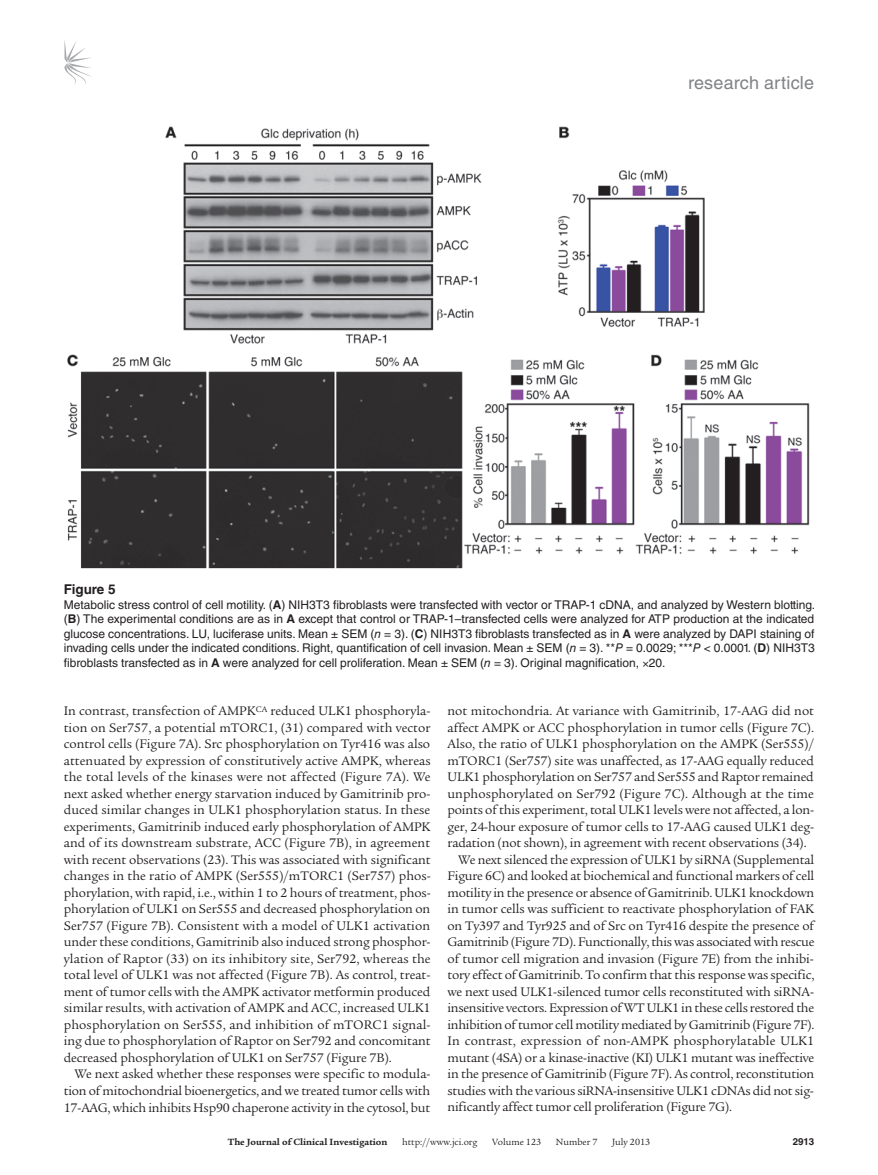
<style>
.page{position:relative;width:878px;height:1175px;background:#fff}
.page>*{position:absolute;margin:0;border:0;box-sizing:border-box;transform-origin:0 0}
.t1{font:18px "Helvetica LT Std";letter-spacing:.01em;color:#808285}
.t2{font:13.5px/16.5px "Legacy Serif Std";letter-spacing:-.015em;color:#231f20;text-align:justify}
.t3{font:13.5px "Legacy Serif Std";letter-spacing:.005em;color:#231f20}
.t4{font:13.5px "Legacy Serif Std";letter-spacing:.015em;color:#231f20}
.t5{font:700 13.5px "Helvetica LT Std";color:#231f20}
.t6{font:12px/14.7px "Helvetica LT Std";color:#231f20;text-align:justify}
.t7{font:9.75px "Legacy Serif Std";color:#231f20}
.t8{font:700 9.75px "Legacy Serif Std";color:#231f20}
.t9{font:700 9.75px "Helvetica LT Std";color:#231f20}
.s1{font-weight:700}
.s2{font-style:italic}
</style>
<div class="page">
<svg style="left:64px;top:40px;width:27px;height:45px"></svg>
<img style="left:67px;top:126px;width:743px;height:443px">
<h1 class="t1" style="left:688px;top:73px;width:127px">research article</h1>
<p class="t5" style="left:64px;top:581px;width:53px">Figure 5</p>
<p class="t6" style="left:64px;top:597px;width:753px">Metabolic stress control of cell motility. (<span class="s1">A</span>) NIH3T3 fibroblasts were transfected with vector or TRAP-1 cDNA, and analyzed by Western blotting. (<span class="s1">B</span>) The experimental conditions are as in <span class="s1">A</span> except that control or TRAP-1–transfected cells were analyzed for ATP production at the indicated glucose concentrations. LU, luciferase units. Mean ± SEM (<span class="s2">n</span> = 3). (<span class="s1">C</span>) NIH3T3 fibroblasts transfected as in <span class="s1">A</span> were analyzed by DAPI staining of invading cells under the indicated conditions. Right, quantification of cell invasion. Mean ± SEM (<span class="s2">n</span> = 3). **<span class="s2">P</span> = 0.0029; ***<span class="s2">P</span> &lt; 0.0001. (<span class="s1">D</span>) NIH3T3 fibroblasts transfected as in <span class="s1">A</span> were analyzed for cell proliferation. Mean ± SEM (<span class="s2">n</span> = 3). Original magnification, 20.</p>
<p class="t2" style="left:64px;top:703px;width:368px">In contrast, transfection of AMPK<sup>CA</sup> reduced ULK1 phosphoryla&shy;tion on Ser757, a potential mTORC1, (31) compared with vector control cells (Figure 7A). Src phosphorylation on Tyr416 was also attenuated by expression of constitutively active AMPK, whereas the total levels of the kinases were not affected (Figure 7A). We next asked whether energy starvation induced by Gamitrinib pro&shy;duced similar changes in ULK1 phosphorylation status. In these experiments, Gamitrinib induced early phosphorylation of AMPK and of its downstream substrate, ACC (Figure 7B), in agreement with recent observations (23). This was associated with significant changes in the ratio of AMPK (Ser555)/mTORC1 (Ser757) phos&shy;phorylation, with rapid, i.e., within 1 to 2 hours of treatment, phos&shy;phorylation of ULK1 on Ser555 and decreased phosphorylation on Ser757 (Figure 7B). Consistent with a model of ULK1 activation under these conditions, Gamitrinib also induced strong phosphor&shy;ylation of Raptor (33) on its inhibitory site, Ser792, whereas the total level of ULK1 was not affected (Figure 7B). As control, treat&shy;ment of tumor cells with the AMPK activator metformin produced similar results, with activation of AMPK and ACC, increased ULK1 phosphorylation on Ser555, and inhibition of mTORC1 signal&shy;ing due to phosphorylation of Raptor on Ser792 and concomitant decreased phosphorylation of ULK1 on Ser757 (Figure 7B).</p>
<p class="t2" style="left:64px;top:1066px;width:368px;text-indent:11px">We next asked whether these responses were specific to modula&shy;tion of mitochondrial bioenergetics, and we treated tumor cells with 17-AAG, which inhibits Hsp90 chaperone activity in the cytosol, but</p>
<p class="t2" style="left:447px;top:703px;width:368px">not mitochondria. At variance with Gamitrinib, 17-AAG did not</p>
<p class="t2" style="left:447px;top:719px;width:368px">affect AMPK or ACC phosphorylation in tumor cells (Figure 7C).</p>
<p class="t2" style="left:447px;top:736px;width:368px">Also, the ratio of ULK1 phosphorylation on the AMPK (Ser555)/</p>
<p class="t2" style="left:447px;top:752px;width:368px">mTORC1 (Ser757) site was unaffected, as 17-AAG equally reduced</p>
<p class="t2" style="left:447px;top:769px;width:368px">ULK1 phosphorylation on Ser757 and Ser555 and Raptor remained</p>
<p class="t3" style="left:447px;top:786px;width:368px">unphosphorylated on Ser792 (Figure 7C). Although at the time</p>
<p class="t2" style="left:447px;top:802px;width:368px">points of this experiment, total ULK1 levels were not affected, a lon-</p>
<p class="t2" style="left:447px;top:818px;width:368px">ger, 24-hour exposure of tumor cells to 17-AAG caused ULK1 deg-</p>
<p class="t2" style="left:447px;top:835px;width:361px">radation (not shown), in agreement with recent observations (34).</p>
<p class="t2" style="left:458px;top:851px;width:357px">We next silenced the expression of ULK1 by siRNA (Supplemental</p>
<p class="t2" style="left:447px;top:868px;width:368px">Figure 6C) and looked at biochemical and functional markers of cell</p>
<p class="t2" style="left:447px;top:884px;width:368px">motility in the presence or absence of Gamitrinib. ULK1 knockdown</p>
<p class="t2" style="left:447px;top:901px;width:368px">in tumor cells was sufficient to reactivate phosphorylation of FAK</p>
<p class="t2" style="left:447px;top:917px;width:368px">on Ty397 and Tyr925 and of Src on Tyr416 despite the presence of</p>
<p class="t2" style="left:447px;top:934px;width:368px">Gamitrinib (Figure 7D). Functionally, this was associated with rescue</p>
<p class="t2" style="left:447px;top:950px;width:368px">of tumor cell migration and invasion (Figure 7E) from the inhibi-</p>
<p class="t2" style="left:447px;top:967px;width:368px">tory effect of Gamitrinib. To confirm that this response was specific,</p>
<p class="t2" style="left:447px;top:983px;width:368px">we next used ULK1-silenced tumor cells reconstituted with siRNA-</p>
<p class="t2" style="left:447px;top:1000px;width:368px">insensitive vectors. Expression of WT ULK1 in these cells restored the</p>
<p class="t2" style="left:447px;top:1016px;width:368px">inhibition of tumor cell motility mediated by Gamitrinib (Figure 7F).</p>
<p class="t4" style="left:447px;top:1033px;width:368px">In contrast, expression of non-AMPK phosphorylatable ULK1</p>
<p class="t2" style="left:447px;top:1049px;width:368px">mutant (4SA) or a kinase-inactive (KI) ULK1 mutant was ineffective</p>
<p class="t2" style="left:447px;top:1066px;width:368px">in the presence of Gamitrinib (Figure 7F). As control, reconstitution</p>
<p class="t2" style="left:447px;top:1082px;width:368px">studies with the various siRNA-insensitive ULK1 cDNAs did not sig-</p>
<p class="t2" style="left:447px;top:1099px;width:286px">nificantly affect tumor cell proliferation (Figure 7G).</p>
<p class="t8" style="left:228px;top:1135px;width:161px">The Journal of Clinical Investigation</p>
<p class="t7" style="left:402px;top:1136px;width:77px">http://www.jci.org</p>
<p class="t7" style="left:492px;top:1136px;width:50px">Volume 123</p>
<p class="t7" style="left:556px;top:1136px;width:43px">Number 7</p>
<p class="t7" style="left:612px;top:1136px;width:40px">July 2013</p>
<p class="t9" style="left:792px;top:1135px;width:23px">2913</p>
</div>
